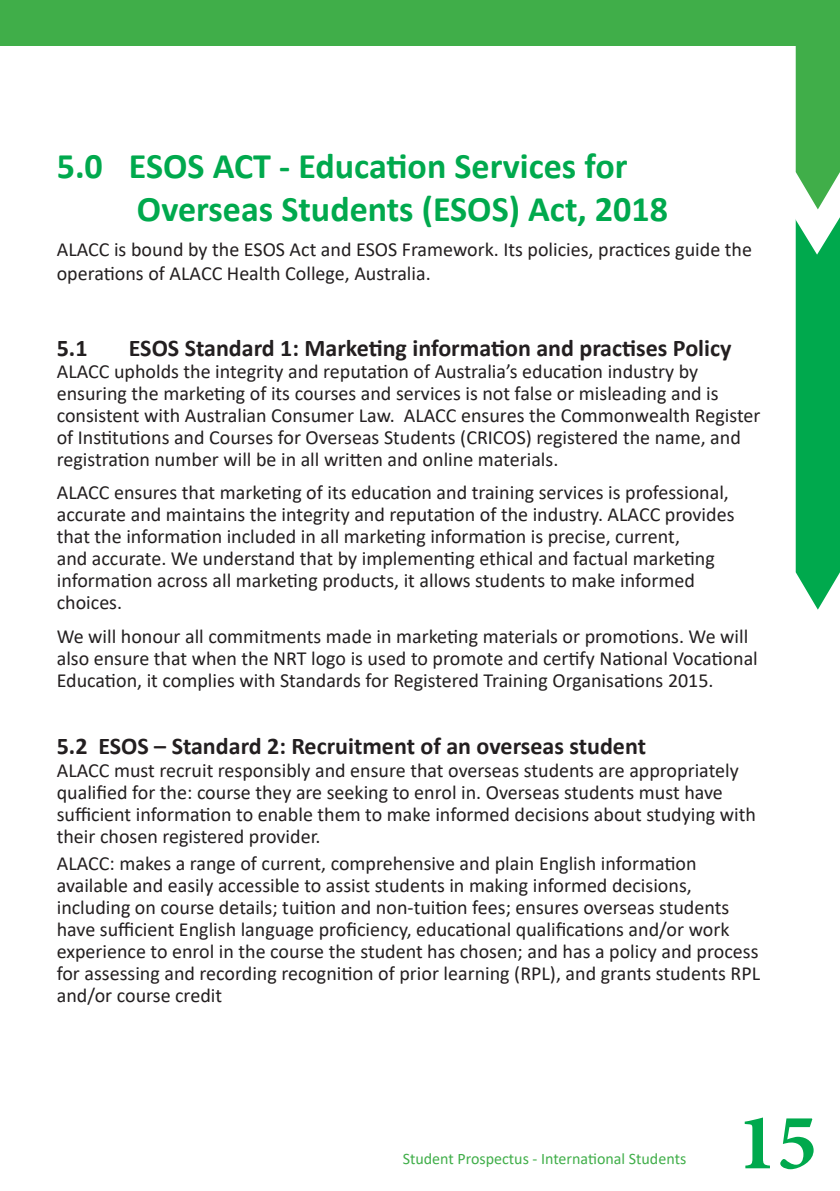
<style>
.page{position:relative;width:840px;height:1191px;background:#fff}
.page>*{position:absolute;margin:0;border:0;box-sizing:border-box;transform-origin:0 0}
.t1{font:700 80px "Minion Pro";color:#00a94d}
.t2{font:700 36px/43.2px "Calibri";color:#00a94d}
.t3{font:700 24px "Calibri";color:#231f20}
.t4{font:20px/22px "Calibri";color:#231f20}
.t5{font:16px "Calibri";color:#40ae49}
</style>
<div class="page">
<div style="left:0;top:0;width:839px;height:45px;background:#40ae49"></div>
<svg style="left:793px;top:45px;width:46px;height:564px;background:#3cb96b"></svg>
<p class="t2" style="left:137px;top:144px;width:532px;text-indent:-80px">5.0 ESOS ACT - Education Services for<br>Overseas Students (ESOS) Act, 2018</p>
<p class="t4" style="left:57px;top:237px;width:696px;line-height:24px">ALACC is bound by the ESOS Act and ESOS Framework. Its policies, practices guide the operations of ALACC Health College, Australia.</p>
<p class="t3" style="left:57px;top:331px;width:32px">5.1</p>
<p class="t3" style="left:129px;top:331px;width:604px">ESOS Standard 1: Marketing information and practises Policy</p>
<p class="t4" style="left:57px;top:360px;width:704px">ALACC upholds the integrity and reputation of Australia’s education industry by ensuring the marketing of its courses and services is not false or misleading and is consistent with Australian Consumer Law. ALACC ensures the Commonwealth Register of Institutions and Courses for Overseas Students (CRICOS) registered the name, and registration number will be in all written and online materials.</p>
<p class="t4" style="left:57px;top:481px;width:679px">ALACC ensures that marketing of its education and training services is professional, accurate and maintains the integrity and reputation of the industry. ALACC provides that the information included in all marketing information is precise, current,<br>and accurate. We understand that by implementing ethical and factual marketing information across all marketing products, it allows students to make informed choices.</p>
<p class="t4" style="left:57px;top:624px;width:702px">We will honour all commitments made in marketing materials or promotions. We will also ensure that when the NRT logo is used to promote and certify National Vocational<br>Education, it complies with Standards for Registered Training Organisations 2015.</p>
<p class="t3" style="left:57px;top:729px;width:590px">5.2 ESOS – Standard 2: Recruitment of an overseas student</p>
<p class="t4" style="left:57px;top:758px;width:700px">ALACC must recruit responsibly and ensure that overseas students are appropriately qualified for the: course they are seeking to enrol in. Overseas students must have sufficient information to enable them to make informed decisions about studying with their chosen registered provider.</p>
<p class="t4" style="left:57px;top:852px;width:704px">ALACC: makes a range of current, comprehensive and plain English information available and easily accessible to assist students in making informed decisions, including on course details; tuition and non-tuition fees; ensures overseas students have sufficient English language proficiency, educational qualifications and/or work experience to enrol in the course the student has chosen; and has a policy and process for assessing and recording recognition of prior learning (RPL), and grants students RPL and/or course credit</p>
<p class="t5" style="left:402px;top:1147px;width:285px">Student Prospectus - International Students</p>
<h1 class="t1" style="left:736px;top:1086px;width:81px">15</h1>
</div>
